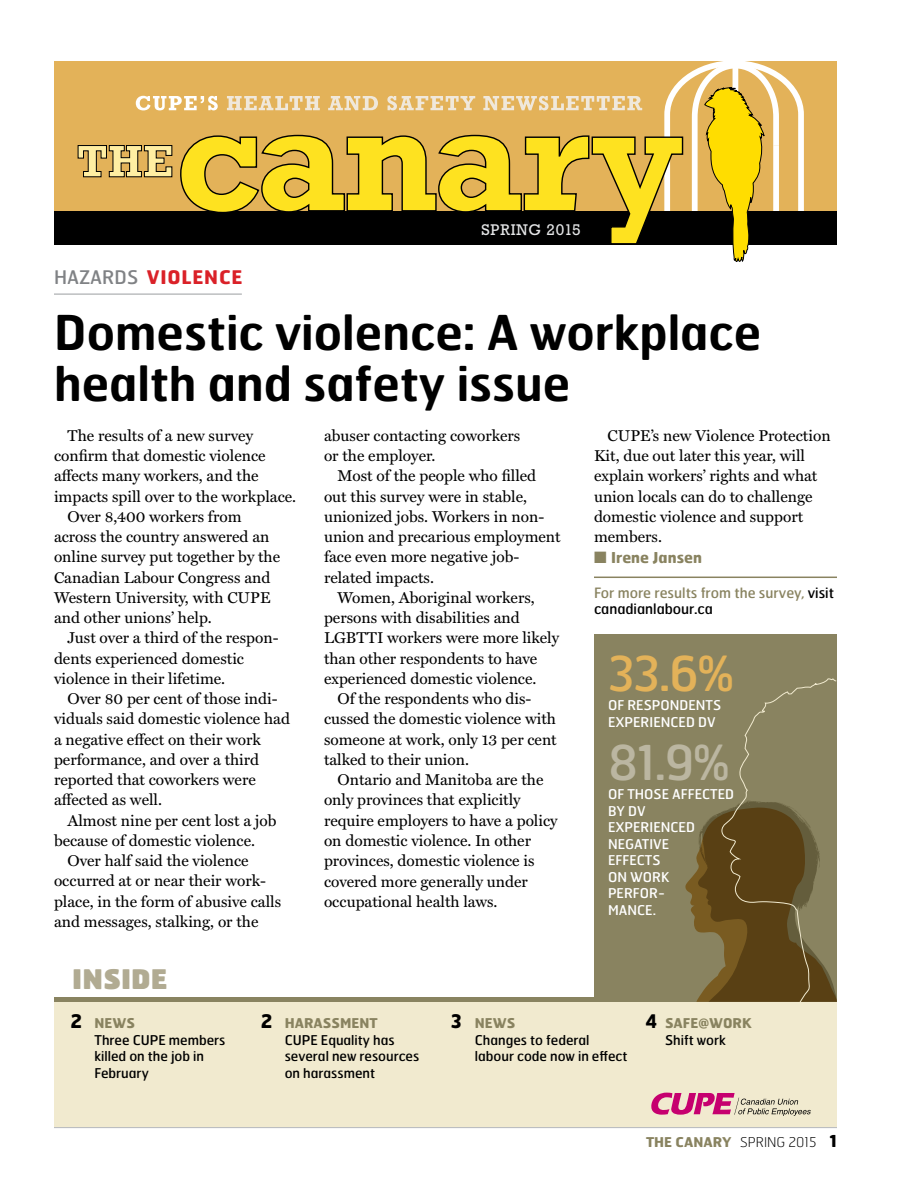
<style>
.page{position:relative;width:918px;height:1188px;background:#fff}
.page>*{position:absolute;margin:0;border:0;box-sizing:border-box;transform-origin:0 0}
.t1{font:600 48px/51px "Hermes FB";color:#000}
.t2{font:48px "Hermes FB";color:#e3b259}
.t3{font:48px "Hermes FB";color:#bbb6a1}
.t4{font:900 27px "Hermes FB";color:#b1ab92}
.t5{font:700 18.75px "Hermes FB";letter-spacing:.04em;color:#da2128}
.t6{font:15.75px/20.2px "Miller Text";color:#000}
.t7{font:15.75px "Rockwell";letter-spacing:.05em;color:#e4e5e6}
.t8{font:700 15px "Hermes FB";color:#898360}
.t9{font:14.25px/16.5px "Hermes FB";color:#898360}
.t10{font:13.5px/16.5px "Hermes FB";color:#000}
.t11{font:13.5px/16.5px "Hermes FB";color:#fff}
.t12{font:100 13.5px "Hermes FB";color:#000}
.t13{font:700 13.5px/16.5px "Hermes FB";color:#898360;text-align:center}
.s1{font-weight:400;color:#808285}
.s2{color:#000}
.s3{font-weight:700;font-size:18.75px}
.s4{font-weight:700;color:#898360}
.s5{font-size:18.75px;color:#000}
.s6{font-weight:400;color:#000}
.s7{font-weight:700;font-size:16.5px}
</style>
<div class="page">
<hr style="left:54px;top:1127px;width:783px;height:1px;background:#bcbec0">
<div style="left:54px;top:61px;width:783px;height:150px;background:#e3b259"></div>
<svg style="left:77px;top:145px;width:96px;height:33px"></svg>
<div style="left:54px;top:211px;width:783px;height:33px;background:#000"></div>
<svg style="left:179px;top:134px;width:482px;height:111px"></svg>
<svg style="left:661px;top:61px;width:143px;height:201px"></svg>
<svg style="left:227px;top:96px;width:415px;height:14px"></svg>
<svg style="left:136px;top:96px;width:82px;height:14px"></svg>
<div style="left:594px;top:634px;width:243px;height:368px;background:#898360"></div>
<hr style="left:594px;top:577px;width:243px;height:1px;background:#898360">
<svg style="left:685px;top:812px;width:36px;height:190px"></svg>
<svg style="left:721px;top:678px;width:116px;height:324px"></svg>
<div style="left:54px;top:1002px;width:783px;height:125px;background:#f1eacf"></div>
<div style="left:54px;top:997px;width:576px;height:5px;background:#898360"></div>
<svg style="left:651px;top:1093px;width:160px;height:23px"></svg>
<hr style="left:54px;top:293px;width:188px;height:2px;background:#bcbec0">
<p class="t7" style="left:481px;top:220px;width:101px">SPRING 2015</p>
<p class="t5" style="left:54px;top:265px;width:190px"><span class="s1">HAZARDS</span> VIOLENCE</p>
<h1 class="t1" style="left:54px;top:305px;width:709px">Domestic violence: A workplace health and safety issue</h1>
<p class="t6" style="left:68px;top:426px;width:187px">The results of a new survey</p>
<p class="t6" style="left:54px;top:446px;width:213px">confirm that domestic violence</p>
<p class="t6" style="left:54px;top:466px;width:206px">affects many workers, and the</p>
<p class="t6" style="left:54px;top:486px;width:244px">impacts spill over to the workplace.</p>
<p class="t6" style="left:68px;top:507px;width:176px">Over 8,400 workers from</p>
<p class="t6" style="left:54px;top:527px;width:217px">across the country answered an</p>
<p class="t6" style="left:54px;top:547px;width:228px">online survey put together by the</p>
<p class="t6" style="left:54px;top:567px;width:218px">Canadian Labour Congress and</p>
<p class="t6" style="left:54px;top:588px;width:218px">Western University, with CUPE</p>
<p class="t6" style="left:54px;top:608px;width:159px">and other unions’ help.</p>
<p class="t6" style="left:68px;top:628px;width:213px">Just over a third of the respon-</p>
<p class="t6" style="left:54px;top:648px;width:192px">dents experienced domestic</p>
<p class="t6" style="left:54px;top:669px;width:173px">violence in their lifetime.</p>
<p class="t6" style="left:68px;top:689px;width:212px">Over 80 per cent of those indi-</p>
<p class="t6" style="left:54px;top:709px;width:238px">viduals said domestic violence had</p>
<p class="t6" style="left:54px;top:729px;width:208px">a negative effect on their work</p>
<p class="t6" style="left:54px;top:750px;width:207px">performance, and over a third</p>
<p class="t6" style="left:54px;top:770px;width:203px">reported that coworkers were</p>
<p class="t6" style="left:54px;top:790px;width:109px">affected as well.</p>
<p class="t6" style="left:68px;top:811px;width:211px">Almost nine per cent lost a job</p>
<p class="t6" style="left:54px;top:831px;width:203px">because of domestic violence.</p>
<p class="t6" style="left:68px;top:851px;width:183px">Over half said the violence</p>
<p class="t6" style="left:54px;top:871px;width:214px">occurred at or near their work-</p>
<p class="t6" style="left:54px;top:892px;width:229px">place, in the form of abusive calls</p>
<p class="t6" style="left:54px;top:912px;width:206px">and messages, stalking, or the</p>
<p class="t6" style="left:324px;top:426px;width:198px">abuser contacting coworkers or the employer.</p>
<p class="t6" style="left:338px;top:466px;width:200px">Most of the people who filled</p>
<p class="t6" style="left:324px;top:487px;width:205px">out this survey were in stable,</p>
<p class="t6" style="left:324px;top:507px;width:221px">unionized jobs. Workers in non-</p>
<p class="t6" style="left:324px;top:527px;width:238px">union and precarious employment</p>
<p class="t6" style="left:324px;top:547px;width:196px">face even more negative job-</p>
<p class="t6" style="left:324px;top:568px;width:112px">related impacts.</p>
<p class="t6" style="left:338px;top:588px;width:199px">Women, Aboriginal workers,</p>
<p class="t6" style="left:324px;top:608px;width:197px">persons with disabilities and</p>
<p class="t6" style="left:324px;top:628px;width:237px">LGBTTI workers were more likely</p>
<p class="t6" style="left:324px;top:649px;width:215px">than other respondents to have</p>
<p class="t6" style="left:324px;top:669px;width:214px">experienced domestic violence.</p>
<p class="t6" style="left:338px;top:689px;width:195px">Of the respondents who dis-</p>
<p class="t6" style="left:324px;top:709px;width:234px">cussed the domestic violence with</p>
<p class="t6" style="left:324px;top:730px;width:234px">someone at work, only 13 per cent</p>
<p class="t6" style="left:324px;top:750px;width:147px">talked to their union.</p>
<p class="t6" style="left:338px;top:770px;width:207px">Ontario and Manitoba are the</p>
<p class="t6" style="left:324px;top:790px;width:198px">only provinces that explicitly</p>
<p class="t6" style="left:324px;top:811px;width:235px">require employers to have a policy</p>
<p class="t6" style="left:324px;top:831px;width:209px">on domestic violence. In other</p>
<p class="t6" style="left:324px;top:851px;width:212px">provinces, domestic violence is</p>
<p class="t6" style="left:324px;top:871px;width:205px">covered more generally under</p>
<p class="t6" style="left:324px;top:892px;width:175px">occupational health laws.</p>
<p class="t6" style="left:594px;top:426px;width:238px;text-indent:13px">CUPE’s new Violence Protection<br>Kit, due out later this year, will explain workers’ rights and what union locals can do to challenge domestic violence and support members.</p>
<p class="t8" style="left:594px;top:548px;width:109px">■ Irene Jansen</p>
<p class="t9" style="left:594px;top:584px;width:242px">For more results from the survey, <span class="s2">visit canadianlabour.ca</span></p>
<h1 class="t2" style="left:608px;top:643px;width:127px">33.6%</h1>
<p class="t11" style="left:608px;top:697px;width:115px">OF RESPONDENTS<br>EXPERIENCED DV</p>
<h1 class="t3" style="left:608px;top:732px;width:123px">81.9%</h1>
<p class="t11" style="left:608px;top:786px;width:128px">OF THOSE AFFECTED<br>BY DV<br>EXPERIENCED<br>NEGATIVE<br>EFFECTS<br>ON WORK<br>PERFOR-<br>MANCE.</p>
<h2 class="t4" style="left:72px;top:960px;width:97px">INSIDE</h2>
<p class="t10" style="left:95px;top:1014px;width:132px;text-indent:-24px"><span class="s3">2</span> <span class="s4">NEWS<br></span>Three CUPE members killed on the job in<br>February</p>
<p class="t10" style="left:285px;top:1014px;width:136px;text-indent:-24px"><span class="s3">2</span> <span class="s4">HARASSMENT<br></span>CUPE Equality has several new resources on harassment</p>
<p class="t10" style="left:475px;top:1014px;width:154px;text-indent:-24px"><span class="s3">3</span> <span class="s4">NEWS<br></span>Changes to federal labour code now in effect</p>
<p class="t13" style="left:646px;top:1014px;width:108px"><span class="s5">4</span> SAFE@WORK<br><span class="s6">Shift work</span></p>
<p class="t12" style="left:646px;top:1133px;width:192px"><span class="s4">THE CANARY</span> SPRING 2015 <span class="s7">1</span></p>
</div>
